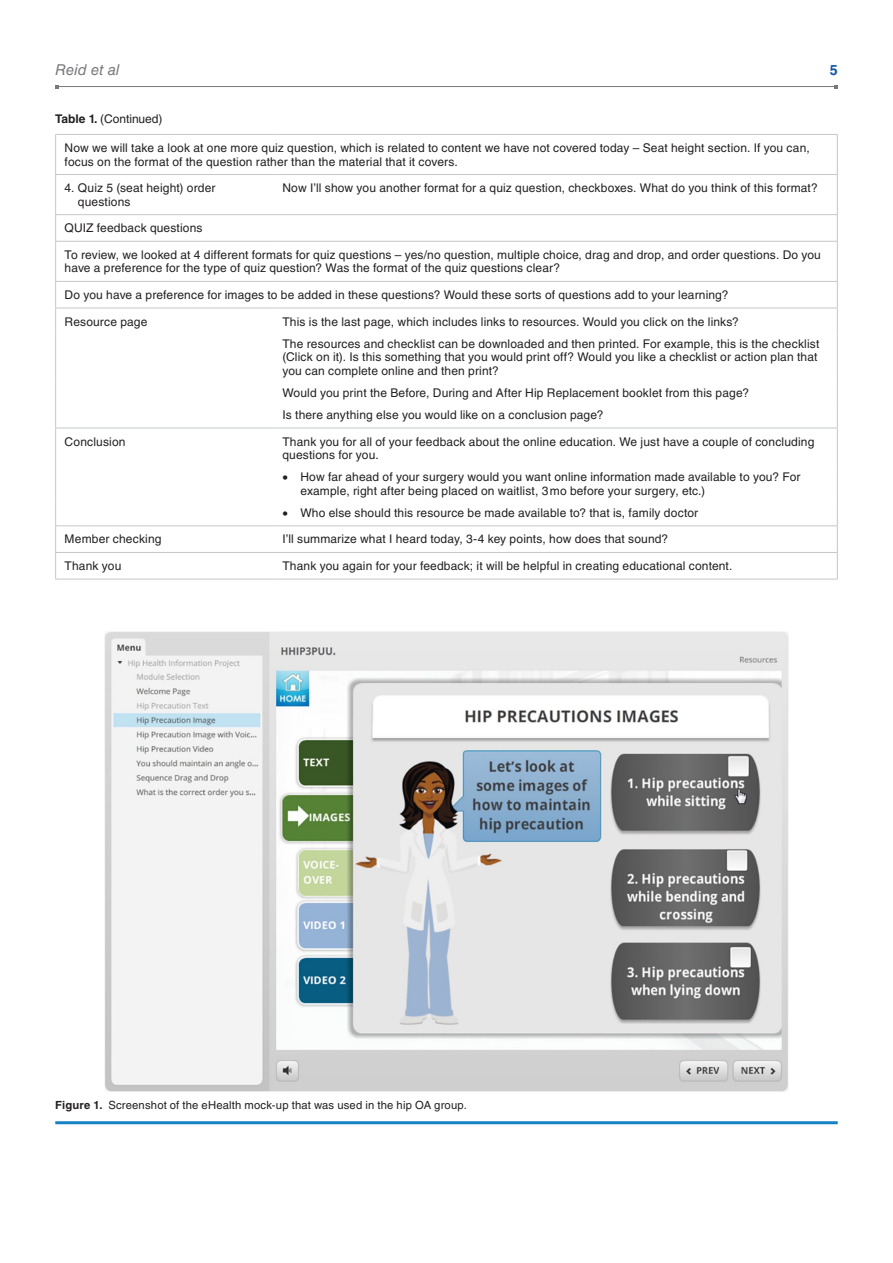
<style>
.page{position:relative;width:893px;height:1263px;background:#fff}
.page>*{position:absolute;margin:0;border:0;box-sizing:border-box;transform-origin:0 0}
.t1{font:italic 15px "Helvetica LT Std";color:#76787b}
.t2{font:700 14.25px "Helvetica LT Std";color:#1055a4}
.t3{font:12px/13.5px "Helvetica LT Std";letter-spacing:.015em;color:#231f20}
.t4{font:11.25px "Helvetica LT Std";letter-spacing:.015em;color:#231f20}
.s1{font-weight:700}
</style>
<div class="page">
<hr style="left:57px;top:86px;width:779px;height:1px;background:#76787b">
<hr style="left:837px;top:135px;width:1px;height:39px;background:#c5c6c8">
<svg style="left:837px;top:215px;width:1px;height:26px"></svg>
<hr style="left:837px;top:242px;width:1px;height:39px;background:#c5c6c8">
<hr style="left:55px;top:134px;width:218px;height:1px;background:#c5c6c8">
<hr style="left:55px;top:135px;width:1px;height:39px;background:#c5c6c8">
<hr style="left:273px;top:134px;width:565px;height:1px;background:#c5c6c8">
<hr style="left:55px;top:174px;width:218px;height:1px;background:#c5c6c8">
<hr style="left:55px;top:175px;width:1px;height:39px;background:#c5c6c8">
<hr style="left:273px;top:174px;width:565px;height:1px;background:#c5c6c8">
<hr style="left:837px;top:175px;width:1px;height:39px;background:#c5c6c8">
<hr style="left:273px;top:214px;width:565px;height:1px;background:#c5c6c8">
<hr style="left:55px;top:214px;width:218px;height:1px;background:#c5c6c8">
<svg style="left:55px;top:215px;width:1px;height:26px"></svg>
<hr style="left:55px;top:241px;width:218px;height:1px;background:#c5c6c8">
<hr style="left:55px;top:242px;width:1px;height:39px;background:#c5c6c8">
<hr style="left:273px;top:241px;width:565px;height:1px;background:#c5c6c8">
<hr style="left:55px;top:281px;width:218px;height:1px;background:#c5c6c8">
<hr style="left:273px;top:281px;width:565px;height:1px;background:#c5c6c8">
<hr style="left:55px;top:308px;width:218px;height:1px;background:#c5c6c8">
<svg style="left:55px;top:282px;width:1px;height:53px"></svg>
<hr style="left:55px;top:335px;width:1px;height:49px;background:#c5c6c8">
<svg style="left:55px;top:384px;width:1px;height:44px"></svg>
<hr style="left:273px;top:308px;width:565px;height:1px;background:#c5c6c8">
<svg style="left:837px;top:282px;width:1px;height:53px"></svg>
<hr style="left:837px;top:335px;width:1px;height:49px;background:#c5c6c8">
<svg style="left:837px;top:384px;width:1px;height:44px"></svg>
<hr style="left:55px;top:428px;width:218px;height:1px;background:#c5c6c8">
<hr style="left:55px;top:428px;width:1px;height:40px;background:#c5c6c8">
<hr style="left:55px;top:468px;width:1px;height:36px;background:#c5c6c8">
<hr style="left:273px;top:428px;width:565px;height:1px;background:#c5c6c8">
<hr style="left:837px;top:428px;width:1px;height:40px;background:#c5c6c8">
<hr style="left:837px;top:468px;width:1px;height:36px;background:#c5c6c8">
<hr style="left:55px;top:525px;width:218px;height:1px;background:#c5c6c8">
<hr style="left:273px;top:525px;width:565px;height:1px;background:#c5c6c8">
<hr style="left:55px;top:552px;width:218px;height:1px;background:#c5c6c8">
<svg style="left:55px;top:504px;width:1px;height:75px"></svg>
<hr style="left:55px;top:579px;width:218px;height:1px;background:#c5c6c8">
<hr style="left:273px;top:552px;width:565px;height:1px;background:#c5c6c8">
<svg style="left:837px;top:504px;width:1px;height:75px"></svg>
<hr style="left:273px;top:579px;width:565px;height:1px;background:#c5c6c8">
<hr style="left:55px;top:1121px;width:783px;height:3px;background:#1582c5">
<img style="left:104px;top:631px;width:684px;height:461px">
<p class="t1" style="left:55px;top:61px;width:66px">Reid et al</p>
<p class="t2" style="left:830px;top:61px;width:9px">5</p>
<p class="t3" style="left:55px;top:112px;width:109px"><span class="s1">Table 1.</span> (Continued)</p>
<p class="t3" style="left:65px;top:141px;width:747px">Now we will take a look at one more quiz question, which is related to content we have not covered today – Seat height section. If you can, focus on the format of the question rather than the material that it covers.</p>
<p class="t3" style="left:78px;top:181px;width:139px;text-indent:-13px">4. Quiz 5 (seat height) order questions</p>
<p class="t3" style="left:282px;top:181px;width:537px">Now I’ll show you another format for a quiz question, checkboxes. What do you think of this format?</p>
<p class="t3" style="left:65px;top:221px;width:139px">QUIZ feedback questions</p>
<p class="t3" style="left:65px;top:248px;width:758px">To review, we looked at 4 different formats for quiz questions – yes/no question, multiple choice, drag and drop, and order questions. Do you have a preference for the type of quiz question? Was the format of the quiz questions clear?</p>
<p class="t3" style="left:65px;top:288px;width:665px">Do you have a preference for images to be added in these questions? Would these sorts of questions add to your learning?</p>
<p class="t3" style="left:65px;top:315px;width:84px">Resource page</p>
<p class="t3" style="left:282px;top:310px;width:538px;line-height:22px">This is the last page, which includes links to resources. Would you click on the links?<br>The resources and checklist can be downloaded and then printed. For example, this is the checklist</p>
<p class="t3" style="left:282px;top:350px;width:536px">(Click on it). Is this something that you would print off? Would you like a checklist or action plan that you can complete online and then print?</p>
<p class="t3" style="left:282px;top:382px;width:468px;line-height:22px">Would you print the Before, During and After Hip Replacement booklet from this page?<br>Is there anything else you would like on a conclusion page?</p>
<p class="t3" style="left:65px;top:435px;width:62px">Conclusion</p>
<p class="t3" style="left:282px;top:435px;width:533px">Thank you for all of your feedback about the online education. We just have a couple of concluding questions for you.</p>
<p class="t3" style="left:300px;top:470px;width:502px;text-indent:-18px">• How far ahead of your surgery would you want online information made available to you? For example, right after being placed on waitlist, 3mo before your surgery, etc.)</p>
<p class="t3" style="left:282px;top:506px;width:417px">• Who else should this resource be made available to? that is, family doctor</p>
<p class="t3" style="left:65px;top:532px;width:98px">Member checking</p>
<p class="t3" style="left:282px;top:532px;width:387px">I’ll summarize what I heard today, 3-4 key points, how does that sound?</p>
<p class="t3" style="left:65px;top:559px;width:58px">Thank you</p>
<p class="t3" style="left:282px;top:559px;width:451px">Thank you again for your feedback; it will be helpful in creating educational content.</p>
<p class="t4" style="left:55px;top:1098px;width:413px"><span class="s1">Figure 1.</span> Screenshot of the eHealth mock-up that was used in the hip OA group.</p>
</div>
